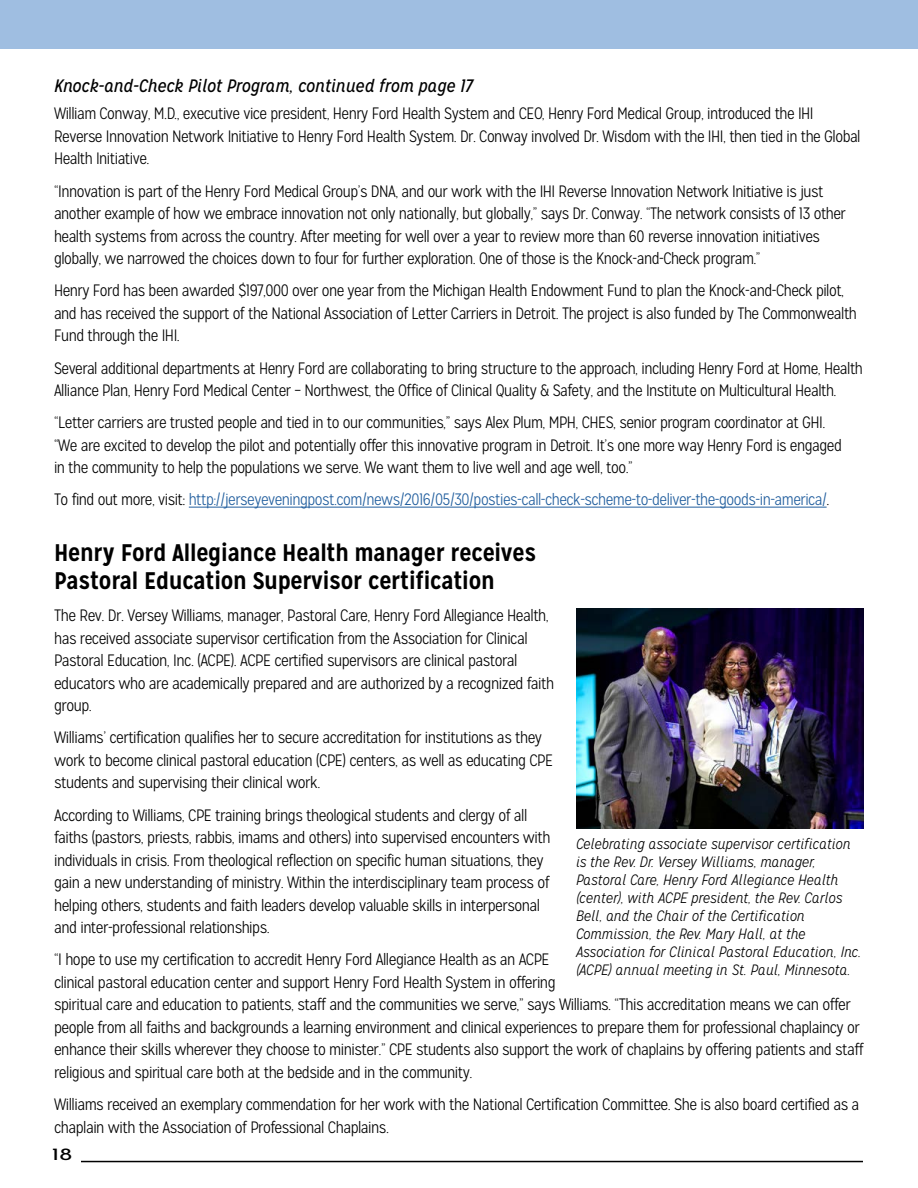
<style>
.page{position:relative;width:918px;height:1188px;background:#fff}
.page>*{position:absolute;margin:0;border:0;box-sizing:border-box;transform-origin:0 0}
.t1{font:700 24px/28.8px "Mission Gothic";letter-spacing:-.01em;color:#000}
.t2{font:italic 18px "Mission Gothic";color:#000}
.t3{font:300 16.5px/22.5px "Mission Gothic";letter-spacing:-.03em;color:#000}
.t4{font:300 16.5px "Mission Gothic";letter-spacing:-.03em;color:#215e9e}
.t5{font:16.2px "Mission Gothic Regular SC870";color:#000;scale:1.56 1}
.t6{font:italic 300 15px/18px "Mission Gothic";color:#000}
.s1{color:#000}
</style>
<div class="page">
<div style="left:0;top:0;width:918px;height:49px;background:#9fbee1"></div>
<hr style="left:81px;top:1161px;width:782px;height:1px;background:#000">
<img style="left:576px;top:609px;width:288px;height:220px">
<hr style="left:189px;top:507px;width:638px;height:1px;background:#215e9e">
<p class="t2" style="left:54px;top:75px;width:420px">Knock-and-Check Pilot Program, continued from page 17</p>
<p class="t3" style="left:54px;top:103px;width:808px">William Conway, M.D., executive vice president, Henry Ford Health System and CEO, Henry Ford Medical Group, introduced the IHI<br>Reverse Innovation Network Initiative to Henry Ford Health System. Dr. Conway involved Dr. Wisdom with the IHI, then tied in the Global<br>Health Initiative.</p>
<p class="t3" style="left:54px;top:180px;width:793px">“Innovation is part of the Henry Ford Medical Group’s DNA, and our work with the IHI Reverse Innovation Network Initiative is just another example of how we embrace innovation not only nationally, but globally,” says Dr. Conway. “The network consists of 13 other health systems from across the country. After meeting for well over a year to review more than 60 reverse innovation initiatives globally, we narrowed the choices down to four for further exploration. One of those is the Knock-and-Check program.”</p>
<p class="t3" style="left:54px;top:280px;width:804px">Henry Ford has been awarded $197,000 over one year from the Michigan Health Endowment Fund to plan the Knock-and-Check pilot, and has received the support of the National Association of Letter Carriers in Detroit. The project is also funded by The Commonwealth<br>Fund through the IHI.</p>
<p class="t3" style="left:54px;top:357px;width:810px">Several additional departments at Henry Ford are collaborating to bring structure to the approach, including Henry Ford at Home, Health<br>Alliance Plan, Henry Ford Medical Center – Northwest, the Office of Clinical Quality &amp; Safety, and the Institute on Multicultural Health.</p>
<p class="t3" style="left:54px;top:411px;width:789px">“Letter carriers are trusted people and tied in to our communities,” says Alex Plum, MPH, CHES, senior program coordinator at GHI. “We are excited to develop the pilot and potentially offer this innovative program in Detroit. It’s one more way Henry Ford is engaged in the community to help the populations we serve. We want them to live well and age well, too.”</p>
<p class="t4" style="left:54px;top:490px;width:777px"><span class="s1">To find out more, visit:</span> http://jerseyeveningpost.com/news/2016/05/30/posties-call-check-scheme-to-deliver-the-goods-in-america/<span class="s1">.</span></p>
<h1 class="t1" style="left:54px;top:538px;width:484px">Henry Ford Allegiance Health manager receives<br>Pastoral Education Supervisor certification</h1>
<p class="t3" style="left:54px;top:604px;width:502px">The Rev. Dr. Versey Williams, manager, Pastoral Care, Henry Ford Allegiance Health, has received associate supervisor certification from the Association for Clinical Pastoral Education, Inc. (ACPE). ACPE certified supervisors are clinical pastoral educators who are academically prepared and are authorized by a recognized faith group.</p>
<p class="t3" style="left:54px;top:727px;width:501px">Williams’ certification qualifies her to secure accreditation for institutions as they work to become clinical pastoral education (CPE) centers, as well as educating CPE students and supervising their clinical work.</p>
<p class="t3" style="left:54px;top:804px;width:498px">According to Williams, CPE training brings theological students and clergy of all faiths (pastors, priests, rabbis, imams and others) into supervised encounters with individuals in crisis. From theological reflection on specific human situations, they gain a new understanding of ministry. Within the interdisciplinary team process of helping others, students and faith leaders develop valuable skills in interpersonal and inter-professional relationships.</p>
<p class="t3" style="left:54px;top:949px;width:811px">“I hope to use my certification to accredit Henry Ford Allegiance Health as an ACPE<br>clinical pastoral education center and support Henry Ford Health System in offering<br>spiritual care and education to patients, staff and the communities we serve,” says Williams. “This accreditation means we can offer people from all faiths and backgrounds a learning environment and clinical experiences to prepare them for professional chaplaincy or enhance their skills wherever they choose to minister.” CPE students also support the work of chaplains by offering patients and staff religious and spiritual care both at the bedside and in the community.</p>
<p class="t3" style="left:54px;top:1093px;width:807px">Williams received an exemplary commendation for her work with the National Certification Committee. She is also board certified as a chaplain with the Association of Professional Chaplains.</p>
<p class="t6" style="left:576px;top:835px;width:286px">Celebrating associate supervisor certification is the Rev. Dr. Versey Williams, manager, Pastoral Care, Henry Ford Allegiance Health (center), with ACPE president, the Rev. Carlos Bell, and the Chair of the Certification Commission, the Rev. Mary Hall, at the Association for Clinical Pastoral Education, Inc. (ACPE) annual meeting in St. Paul, Minnesota.</p>
<p class="t5" style="left:52px;top:1144px;width:14px">18</p>
</div>
